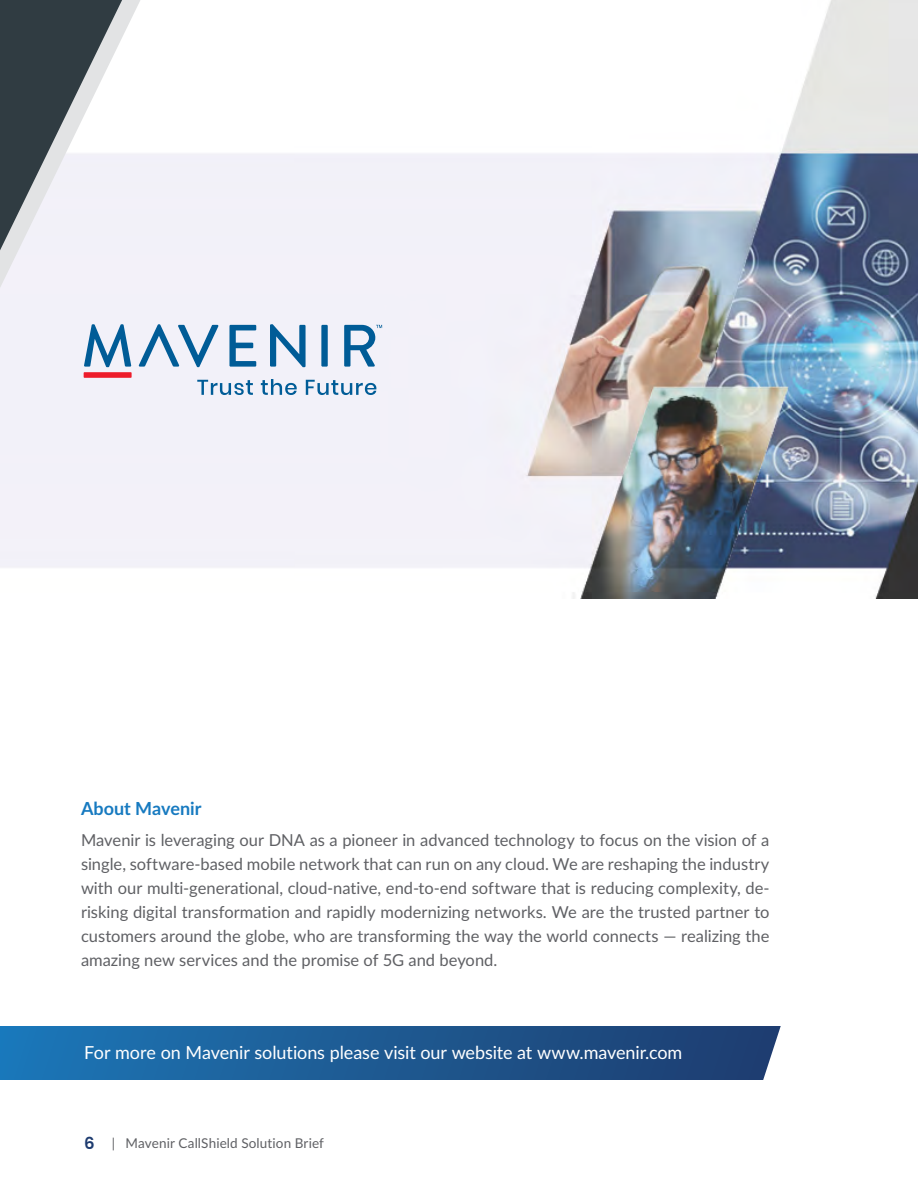
<style>
.page{position:relative;width:918px;height:1188px;background:#fff}
.page>*{position:absolute;margin:0;border:0;box-sizing:border-box;transform-origin:0 0}
.t1{font:18px "Lato";letter-spacing:-.005em;color:#fff}
.t2{font:700 18px "Lato";color:#177ac0}
.t3{font:16.5px/24px "Lato";color:#5f6064;text-align:justify}
.t4{font:600 16.5px "Poppins";color:#1e3c70}
.t5{font:13.5px "Lato";letter-spacing:.01em;color:#5f6064}
</style>
<div class="page">
<img style="left:0;top:0;width:918px;height:598px">
<svg style="left:0;top:1026px;width:781px;height:54px;background:#1f5b93"></svg>
<div style="left:84px;top:372px;width:48px;height:6px;background:#ed1c2b"></div>
<svg style="left:84px;top:324px;width:47px;height:43px"></svg>
<svg style="left:139px;top:324px;width:80px;height:43px"></svg>
<svg style="left:229px;top:325px;width:27px;height:42px"></svg>
<svg style="left:270px;top:324px;width:36px;height:43px"></svg>
<div style="left:321px;top:325px;width:7px;height:42px;background:#005c97"></div>
<svg style="left:197px;top:380px;width:56px;height:15px"></svg>
<svg style="left:261px;top:379px;width:36px;height:16px"></svg>
<svg style="left:306px;top:380px;width:70px;height:15px"></svg>
<svg style="left:344px;top:325px;width:38px;height:42px"></svg>
<svg style="left:0;top:0;width:141px;height:288px"></svg>
<p class="t2" style="left:81px;top:796px;width:122px">About Mavenir</p>
<p class="t3" style="left:81px;top:828px;width:690px">Mavenir is leveraging our DNA as a pioneer in advanced technology to focus on the vision of a single, software-based mobile network that can run on any cloud. We are reshaping the industry with our multi-generational, cloud-native, end-to-end software that is reducing complexity, de&shy;risking digital transformation and rapidly modernizing networks. We are the trusted partner to customers around the globe, who are transforming the way the world connects — realizing the amazing new services and the promise of 5G and beyond.</p>
<p class="t1" style="left:84px;top:1040px;width:600px">For more on Mavenir solutions please visit our website at www.mavenir.com</p>
<p class="t4" style="left:84px;top:1134px;width:12px">6</p>
<p class="t5" style="left:112px;top:1133px;width:214px">| Mavenir CallShield Solution Brief</p>
</div>
